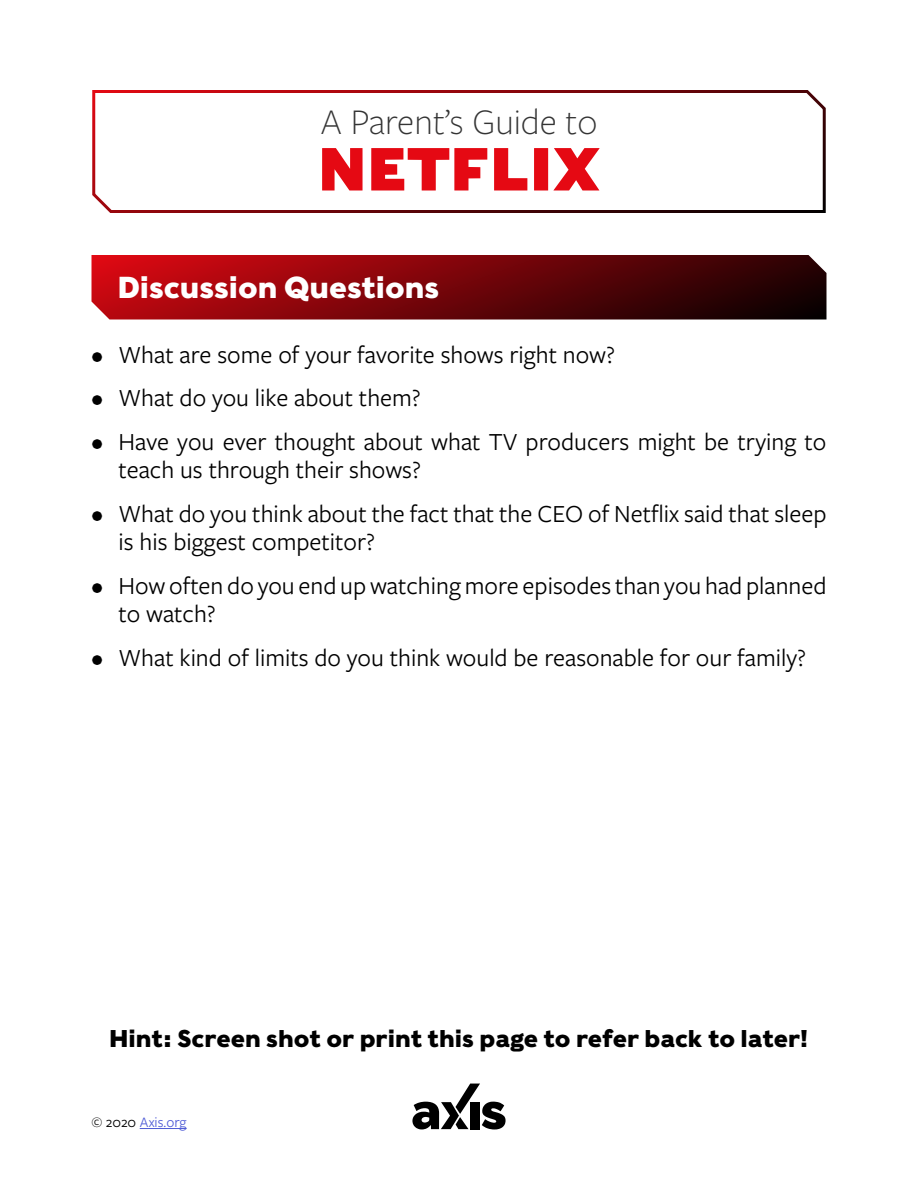
<style>
.page{position:relative;width:918px;height:1188px;background:#fff}
.page>*{position:absolute;margin:0;border:0;box-sizing:border-box;transform-origin:0 0}
.t1{font:900 60px "Caslons Egyptian";color:#e50913}
.t2{font:300 37.5px "Freight Sans Pro";color:#343434}
.t3{font:700 30px "Caslons Egyptian";color:#fff}
.t4{font:25.5px/28.5px "Freight Sans Pro";color:#000}
.t5{font:700 24px "Caslons Egyptian";color:#000}
.t6{font:15px "Freight Sans Pro";color:#4f5cd6}
.s1{color:#000}
</style>
<div class="page">
<svg style="left:92px;top:255px;width:734px;height:65px;background:#74080c"></svg>
<svg style="left:412px;top:1084px;width:94px;height:46px"></svg>
<hr style="left:140px;top:1128px;width:47px;height:1px;background:#4f5cd6">
<svg style="left:92px;top:90px;width:734px;height:123px"></svg>
<h2 class="t2" style="left:321px;top:97px;width:278px">A Parent’s Guide to</h2>
<h1 class="t1" style="left:318px;top:130px;width:284px">NETFLIX</h1>
<p class="t3" style="left:117px;top:268px;width:324px">Discussion Questions</p>
<p class="t4" style="left:92px;top:339px;width:525px">• What are some of your favorite shows right now?</p>
<p class="t4" style="left:92px;top:382px;width:331px">• What do you like about them?</p>
<p class="t4" style="left:119px;top:426px;width:709px;text-indent:-27px">• Have you ever thought about what TV producers might be trying to teach us through their shows?</p>
<p class="t4" style="left:119px;top:498px;width:710px;text-indent:-27px">• What do you think about the fact that the CEO of Netflix said that sleep is his biggest competitor?</p>
<p class="t4" style="left:119px;top:570px;width:710px;text-indent:-27px">• How often do you end up watching more episodes than you had planned to watch?</p>
<p class="t4" style="left:92px;top:642px;width:716px">• What kind of limits do you think would be reasonable for our family?</p>
<p class="t5" style="left:109px;top:1023px;width:701px">Hint: Screen shot or print this page to refer back to later!</p>
<p class="t6" style="left:92px;top:1112px;width:97px"><span class="s1">© 2020</span> Axis.org</p>
</div>
